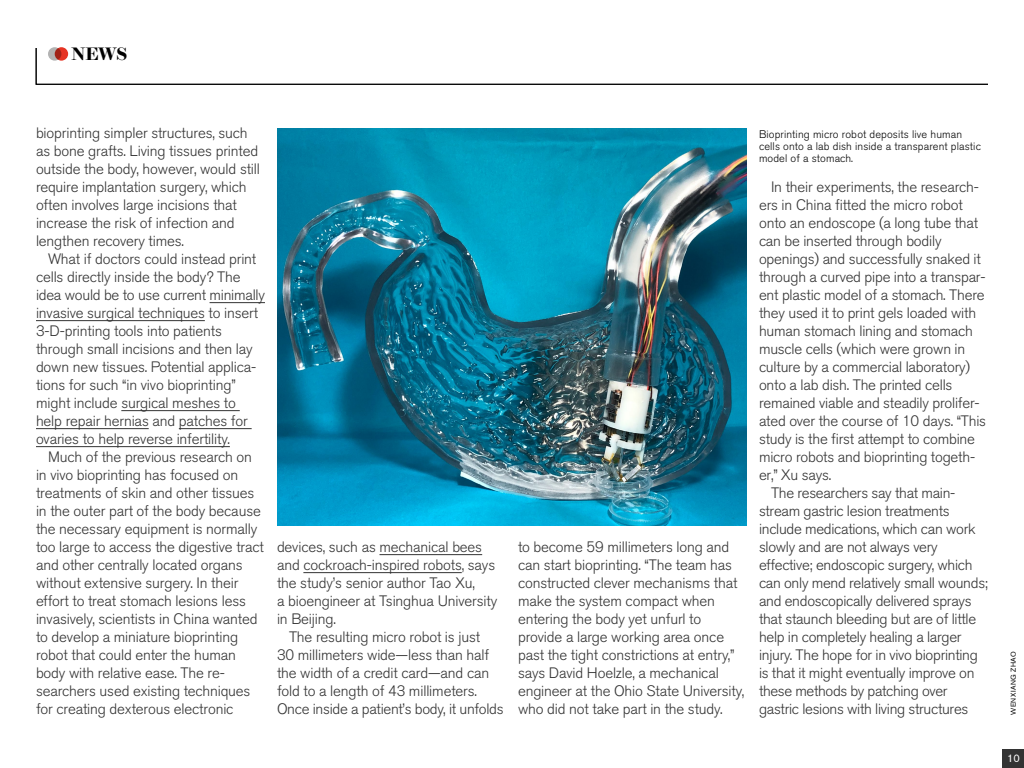
<style>
.page{position:relative;width:1024px;height:768px;background:#fff}
.page>*{position:absolute;margin:0;border:0;box-sizing:border-box;transform-origin:0 0}
.t1{font:600 18px "Brunel Deck";color:#000}
.t2{font:300 15px/18px "Akzidenz Grotesk BQ";letter-spacing:-.01em;color:#333}
.t3{font:300 11px/12px "Akzidenz Grotesk BE";letter-spacing:.01em;color:#000}
.t4{font:11px "Akzidenz Grotesk BE";color:#fff}
.t5{font:7px "Akzidenz Grotesk BE";letter-spacing:.065em;color:#000}
</style>
<div class="page">
<div style="left:1003px;top:749px;width:21px;height:19px;background:#333"></div>
<svg style="left:36px;top:48px;width:952px;height:37px"></svg>
<hr style="left:210px;top:302px;width:55px;height:1px;background:#333">
<hr style="left:36px;top:320px;width:169px;height:1px;background:#333">
<hr style="left:121px;top:410px;width:119px;height:1px;background:#333">
<hr style="left:36px;top:428px;width:113px;height:1px;background:#333">
<hr style="left:179px;top:428px;width:73px;height:1px;background:#333">
<hr style="left:36px;top:446px;width:194px;height:1px;background:#333">
<hr style="left:379px;top:554px;width:103px;height:1px;background:#333">
<hr style="left:303px;top:572px;width:159px;height:1px;background:#333">
<div style="left:48px;top:47px;width:13px;height:14px;background:#b3b3b3;border-radius:50%"></div>
<svg style="left:55px;top:47px;width:13px;height:14px"></svg>
<img style="left:277px;top:128px;width:470px;height:398px">
<p class="t1" style="left:71px;top:44px;width:58px">NEWS</p>
<p class="t2" style="left:36px;top:124px;width:226px">bioprinting simpler structures, such as bone grafts. Living tissues printed outside the body, however, would still require implantation surgery, which often involves large incisions that increase the risk of infection and lengthen recovery times.</p>
<p class="t2" style="left:36px;top:250px;width:231px;text-indent:12px">What if doctors could instead print cells directly inside the body? The idea would be to use current minimally invasive surgical techniques to insert 3-D-printing tools into patients through small incisions and then lay down new tissues. Potential applica&shy;tions for such “in vivo bioprinting” might include surgical meshes to help repair hernias and patches for ovaries to help reverse infertility.</p>
<p class="t2" style="left:36px;top:448px;width:229px;text-indent:12px">Much of the previous research on in vivo bioprinting has focused on treatments of skin and other tissues in the outer part of the body because the necessary equipment is normally too large to access the digestive tract and other centrally located organs without extensive surgery. In their effort to treat stomach lesions less invasively, scientists in China wanted to develop a miniature bioprinting robot that could enter the human body with relative ease. The re&shy;searchers used existing techniques for creating dexterous electronic</p>
<p class="t2" style="left:277px;top:538px;width:222px">devices, such as mechanical bees and cockroach-inspired robots, says the study’s senior author Tao Xu,<br>a bioengineer at Tsinghua University in Beijing.</p>
<p class="t2" style="left:277px;top:628px;width:228px;text-indent:12px">The resulting micro robot is just<br>30 millimeters wide—less than half the width of a credit card—and can fold to a length of 43 millimeters.<br>Once inside a patient’s body, it unfolds</p>
<p class="t2" style="left:518px;top:538px;width:228px">to become 59 millimeters long and can start bioprinting. “The team has constructed clever mechanisms that make the system compact when entering the body yet unfurl to provide a large working area once past the tight constrictions at entry,” says David Hoelzle, a mechanical engineer at the Ohio State University, who did not take part in the study.</p>
<p class="t3" style="left:759px;top:129px;width:223px">Bioprinting micro robot deposits live human cells onto a lab dish inside a transparent plastic model of a stomach.</p>
<p class="t2" style="left:771px;top:178px;width:210px">In their experiments, the research-</p>
<p class="t2" style="left:759px;top:196px;width:205px">ers in China fitted the micro robot</p>
<p class="t2" style="left:759px;top:214px;width:221px">onto an endoscope (a long tube that</p>
<p class="t2" style="left:759px;top:232px;width:184px">can be inserted through bodily</p>
<p class="t2" style="left:759px;top:250px;width:223px">openings) and successfully snaked it</p>
<p class="t2" style="left:759px;top:268px;width:228px">through a curved pipe into a transpar-</p>
<p class="t2" style="left:759px;top:286px;width:227px">ent plastic model of a stomach. There</p>
<p class="t2" style="left:759px;top:304px;width:219px">they used it to print gels loaded with</p>
<p class="t2" style="left:759px;top:322px;width:215px">human stomach lining and stomach</p>
<p class="t2" style="left:759px;top:340px;width:208px">muscle cells (which were grown in</p>
<p class="t2" style="left:759px;top:358px;width:213px">culture by a commercial laboratory)</p>
<p class="t2" style="left:759px;top:376px;width:195px">onto a lab dish. The printed cells</p>
<p class="t2" style="left:759px;top:394px;width:222px">remained viable and steadily prolifer-</p>
<p class="t2" style="left:759px;top:412px;width:229px">ated over the course of 10 days. “This</p>
<p class="t2" style="left:759px;top:430px;width:218px">study is the first attempt to combine</p>
<p class="t2" style="left:759px;top:448px;width:218px">micro robots and bioprinting togeth-</p>
<p class="t2" style="left:759px;top:466px;width:74px">er,” Xu says.</p>
<p class="t2" style="left:771px;top:484px;width:186px">The researchers say that main-</p>
<p class="t2" style="left:759px;top:502px;width:192px">stream gastric lesion treatments</p>
<p class="t2" style="left:759px;top:520px;width:218px">include medications, which can work</p>
<p class="t2" style="left:759px;top:538px;width:180px">slowly and are not always very</p>
<p class="t2" style="left:759px;top:556px;width:215px">effective; endoscopic surgery, which</p>
<p class="t2" style="left:759px;top:574px;width:231px">can only mend relatively small wounds;</p>
<p class="t2" style="left:759px;top:592px;width:214px">and endoscopically delivered sprays</p>
<p class="t2" style="left:759px;top:610px;width:219px">that staunch bleeding but are of little</p>
<p class="t2" style="left:759px;top:628px;width:204px">help in completely healing a larger</p>
<p class="t2" style="left:759px;top:646px;width:220px">injury. The hope for in vivo bioprinting</p>
<p class="t2" style="left:759px;top:664px;width:217px">is that it might eventually improve on</p>
<p class="t2" style="left:759px;top:682px;width:190px">these methods by patching over</p>
<p class="t2" style="left:759px;top:700px;width:211px">gastric lesions with living structures</p>
<p class="t5" style="left:1009px;top:715px;width:65px;rotate:-90deg">WENXIANG ZHAO</p>
<p class="t4" style="left:1007px;top:752px;width:14px">10</p>
</div>
